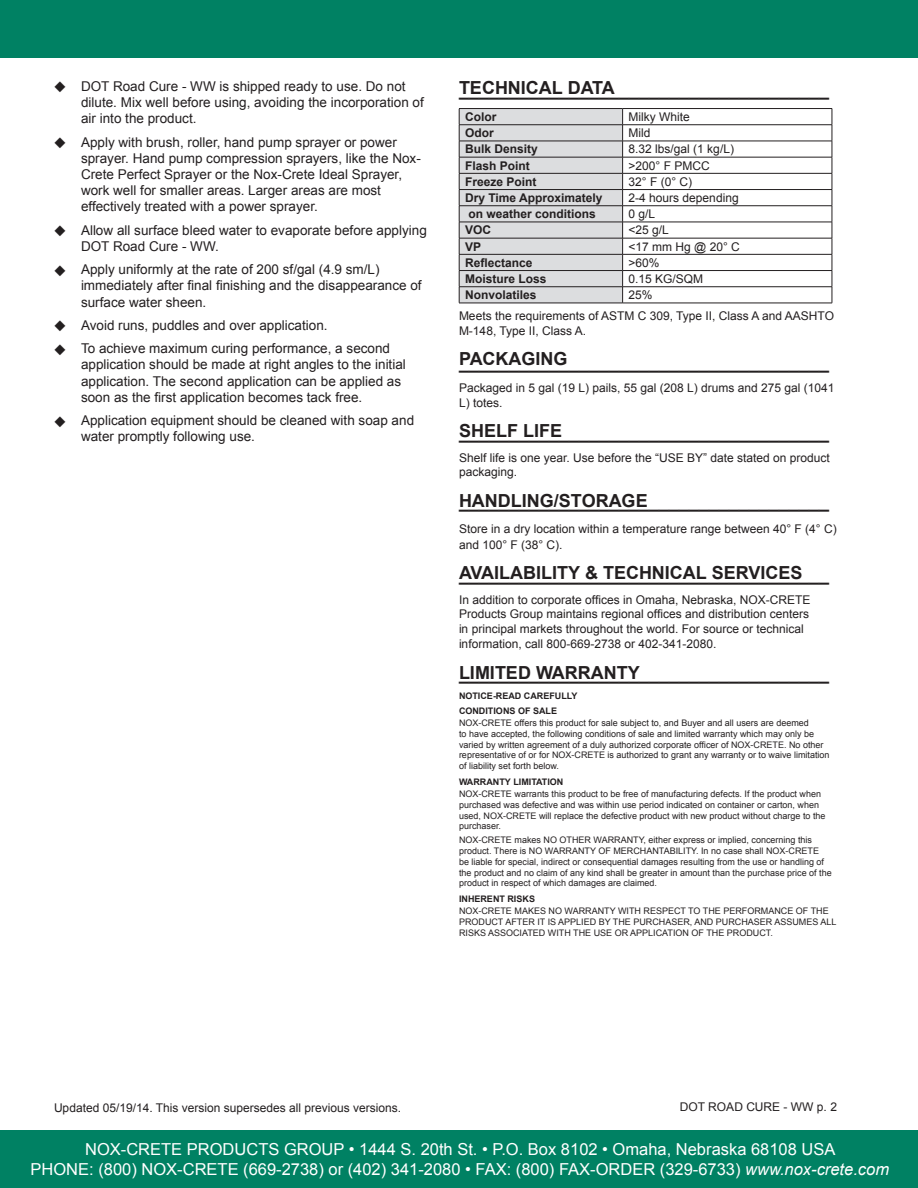
<style>
.page{position:relative;width:918px;height:1188px;background:#fff}
.page>*{position:absolute;margin:0;border:0;box-sizing:border-box;transform-origin:0 0}
.Section_Underline{font:700 18px "Arial";color:#231f20}
.Section_Header{font:700 18px "Arial";color:#231f20}
.t1{font:16.5px "Arial";color:#fff}
.t2{font:13.5px/16.2px "Arial";color:#231f20}
.Body_No_Bullet_-_End{font:12px/14.4px "Arial";color:#231f20}
.BODY_FINE{font:700 12px "Arial";color:#231f20}
.BODY_FINE-2{font:12px "Arial";color:#231f20}
.Warranty_Text{font:12px "Arial";color:#231f20}
.Body_no_Bullet{font:12px "Arial";color:#231f20}
.Warranty_Text-2{font:9px/10.8px "Arial";color:#231f20}
.Warranty_Header{font:700 9px "Arial";color:#231f20}
.s1{font-style:italic}
</style>
<div class="page">
<hr style="left:459px;top:108px;width:164px;height:1px;background:#231f20">
<hr style="left:623px;top:108px;width:209px;height:1px;background:#231f20">
<hr style="left:623px;top:124px;width:209px;height:1px;background:#231f20">
<hr style="left:623px;top:141px;width:209px;height:1px;background:#231f20">
<hr style="left:623px;top:157px;width:209px;height:1px;background:#231f20">
<hr style="left:623px;top:173px;width:209px;height:1px;background:#231f20">
<hr style="left:623px;top:189px;width:209px;height:1px;background:#231f20">
<hr style="left:623px;top:205px;width:209px;height:1px;background:#231f20">
<hr style="left:623px;top:222px;width:209px;height:1px;background:#231f20">
<hr style="left:623px;top:238px;width:209px;height:1px;background:#231f20">
<hr style="left:623px;top:254px;width:209px;height:1px;background:#231f20">
<hr style="left:623px;top:270px;width:209px;height:1px;background:#231f20">
<hr style="left:623px;top:286px;width:209px;height:1px;background:#231f20">
<svg style="left:459px;top:109px;width:164px;height:194px;background:#cfcfd1"></svg>
<svg style="left:832px;top:109px;width:1px;height:194px"></svg>
<hr style="left:459px;top:303px;width:164px;height:1px;background:#231f20">
<hr style="left:623px;top:303px;width:209px;height:1px;background:#231f20">
<div style="left:0;top:1131px;width:918px;height:57px;background:#008163"></div>
<div style="left:0;top:0;width:918px;height:57px;background:#008163"></div>
<p class="t2" style="left:81px;top:78px;width:344px;text-indent:-27px">◆ DOT Road Cure - WW is shipped ready to use. Do not dilute. Mix well before using, avoiding the incorporation of air into the product.</p>
<p class="t2" style="left:81px;top:134px;width:341px;text-indent:-27px">◆ Apply with brush, roller, hand pump sprayer or power sprayer. Hand pump compression sprayers, like the Nox-Crete Perfect Sprayer or the Nox-Crete Ideal Sprayer, work well for smaller areas. Larger areas are most effectively treated with a power sprayer.</p>
<p class="t2" style="left:81px;top:222px;width:347px;text-indent:-27px">◆ Allow all surface bleed water to evaporate before applying<br>DOT Road Cure - WW.</p>
<p class="t2" style="left:81px;top:262px;width:342px;text-indent:-27px">◆ Apply uniformly at the rate of 200 sf/gal (4.9 sm/L) immediately after final finishing and the disappearance of surface water sheen.</p>
<p class="t2" style="left:54px;top:317px;width:275px">◆ Avoid runs, puddles and over application.</p>
<p class="t2" style="left:81px;top:341px;width:326px;text-indent:-27px">◆ To achieve maximum curing performance, a second application should be made at right angles to the initial application. The second application can be applied as soon as the first application becomes tack free.</p>
<p class="t2" style="left:81px;top:412px;width:335px;text-indent:-27px">◆ Application equipment should be cleaned with soap and water promptly following use.</p>
<p class="Section_Header" style="left:459px;top:76px;width:157px">TECHNICAL DATA</p>
<p class="Section_Underline" style="left:459px;top:77px;width:372px">_____________________________________</p>
<p class="BODY_FINE" style="left:465px;top:109px;width:33px">Color</p>
<p class="BODY_FINE-2" style="left:629px;top:109px;width:63px">Milky White</p>
<p class="BODY_FINE" style="left:465px;top:125px;width:30px">Odor</p>
<p class="BODY_FINE-2" style="left:629px;top:125px;width:23px">Mild</p>
<p class="BODY_FINE" style="left:465px;top:141px;width:74px">Bulk Density</p>
<p class="BODY_FINE-2" style="left:629px;top:141px;width:107px">8.32 lbs/gal (1 kg/L)</p>
<p class="BODY_FINE" style="left:465px;top:157px;width:66px">Flash Point</p>
<p class="BODY_FINE-2" style="left:629px;top:158px;width:83px">&gt;200° F PMCC</p>
<p class="BODY_FINE" style="left:465px;top:174px;width:73px">Freeze Point</p>
<p class="BODY_FINE-2" style="left:629px;top:174px;width:65px">32° F (0° C)</p>
<p class="BODY_FINE" style="left:465px;top:190px;width:139px">Dry Time Approximately</p>
<p class="BODY_FINE-2" style="left:629px;top:190px;width:112px">2-4 hours depending</p>
<p class="BODY_FINE" style="left:469px;top:206px;width:129px">on weather conditions</p>
<p class="Body_no_Bullet" style="left:629px;top:206px;width:28px">0 g/L</p>
<p class="BODY_FINE" style="left:465px;top:222px;width:28px">VOC</p>
<p class="BODY_FINE-2" style="left:629px;top:222px;width:42px">&lt;25 g/L</p>
<p class="BODY_FINE" style="left:465px;top:238px;width:18px">VP</p>
<p class="BODY_FINE-2" style="left:629px;top:239px;width:113px">&lt;17 mm Hg @ 20° C</p>
<p class="BODY_FINE" style="left:465px;top:255px;width:69px">Reflectance</p>
<p class="BODY_FINE-2" style="left:629px;top:255px;width:33px">&gt;60%</p>
<p class="BODY_FINE" style="left:465px;top:271px;width:83px">Moisture Loss</p>
<p class="BODY_FINE-2" style="left:629px;top:271px;width:76px">0.15 KG/SQM</p>
<p class="BODY_FINE" style="left:465px;top:287px;width:73px">Nonvolatiles</p>
<p class="BODY_FINE-2" style="left:629px;top:287px;width:26px">25%</p>
<p class="Body_No_Bullet_-_End" style="left:459px;top:309px;width:377px">Meets the requirements of ASTM C 309, Type II, Class A and AASHTO<br>M-148, Type II, Class A.</p>
<p class="Section_Header" style="left:459px;top:347px;width:110px">PACKAGING</p>
<p class="Section_Underline" style="left:459px;top:351px;width:372px">_____________________________________</p>
<p class="Body_No_Bullet_-_End" style="left:459px;top:381px;width:377px">Packaged in 5 gal (19 L) pails, 55 gal (208 L) drums and 275 gal (1041<br>L) totes.</p>
<p class="Section_Header" style="left:459px;top:419px;width:105px">SHELF LIFE</p>
<p class="Section_Underline" style="left:459px;top:420px;width:372px">_____________________________________</p>
<p class="Body_No_Bullet_-_End" style="left:459px;top:450px;width:372px">Shelf life is one year. Use before the “USE BY” date stated on product packaging.</p>
<p class="Section_Header" style="left:459px;top:488px;width:190px">HANDLING/STORAGE</p>
<p class="Section_Underline" style="left:459px;top:490px;width:372px">_____________________________________</p>
<p class="Body_No_Bullet_-_End" style="left:459px;top:521px;width:379px;line-height:16.2px">Store in a dry location within a temperature range between 40° F (4° C) and 100° F (38° C).</p>
<p class="Section_Header" style="left:459px;top:561px;width:345px">AVAILABILITY &amp; TECHNICAL SERVICES</p>
<p class="Section_Underline" style="left:459px;top:563px;width:372px">_____________________________________</p>
<p class="Body_No_Bullet_-_End" style="left:459px;top:593px;width:353px">In addition to corporate offices in Omaha, Nebraska, NOX-CRETE Products Group maintains regional offices and distribution centers in principal markets throughout the world. For source or technical information, call 800-669-2738 or 402-341-2080.</p>
<p class="Section_Header" style="left:459px;top:660px;width:182px">LIMITED WARRANTY</p>
<p class="Section_Underline" style="left:459px;top:662px;width:372px">_____________________________________</p>
<p class="Warranty_Header" style="left:459px;top:690px;width:120px">NOTICE-READ CAREFULLY</p>
<p class="Warranty_Header" style="left:459px;top:704px;width:100px">CONDITIONS OF SALE</p>
<p class="Warranty_Text-2" style="left:459px;top:717px;width:372px">NOX-CRETE offers this product for sale subject to, and Buyer and all users are deemed<br>to have accepted, the following conditions of sale and limited warranty which may only be varied by written agreement of a duly authorized corporate officer of NOX-CRETE. No other representative of or for NOX-CRETE is authorized to grant any warranty or to waive limitation of liability set forth below.</p>
<p class="Warranty_Header" style="left:459px;top:776px;width:106px">WARRANTY LIMITATION</p>
<p class="Warranty_Text-2" style="left:459px;top:789px;width:368px">NOX-CRETE warrants this product to be free of manufacturing defects. If the product when purchased was defective and was within use period indicated on container or carton, when used, NOX-CRETE will replace the defective product with new product without charge to the purchaser.</p>
<p class="Warranty_Text-2" style="left:459px;top:835px;width:374px">NOX-CRETE makes NO OTHER WARRANTY, either express or implied, concerning this product. There is NO WARRANTY OF MERCHANTABILITY. In no case shall NOX-CRETE<br>be liable for special, indirect or consequential damages resulting from the use or handling of the product and no claim of any kind shall be greater in amount than the purchase price of the product in respect of which damages are claimed.</p>
<p class="Warranty_Header" style="left:459px;top:893px;width:78px">INHERENT RISKS</p>
<p class="Warranty_Text-2" style="left:459px;top:906px;width:379px">NOX-CRETE MAKES NO WARRANTY WITH RESPECT TO THE PERFORMANCE OF THE<br>PRODUCT AFTER IT IS APPLIED BY THE PURCHASER, AND PURCHASER ASSUMES ALL<br>RISKS ASSOCIATED WITH THE USE OR APPLICATION OF THE PRODUCT.</p>
<p class="Body_No_Bullet_-_End" style="left:54px;top:1100px;width:349px">Updated 05/19/14. This version supersedes all previous versions.</p>
<p class="Warranty_Text" style="left:680px;top:1099px;width:159px">DOT ROAD CURE - WW p. 2</p>
<p class="t1" style="left:85px;top:1139px;width:752px">NOX-CRETE PRODUCTS GROUP • 1444 S. 20th St. • P.O. Box 8102 • Omaha, Nebraska 68108 USA</p>
<p class="t1" style="left:31px;top:1159px;width:860px">PHONE: (800) NOX-CRETE (669-2738) or (402) 341-2080 • FAX: (800) FAX-ORDER (329-6733) <span class="s1">www.nox-crete.com</span></p>
</div>
